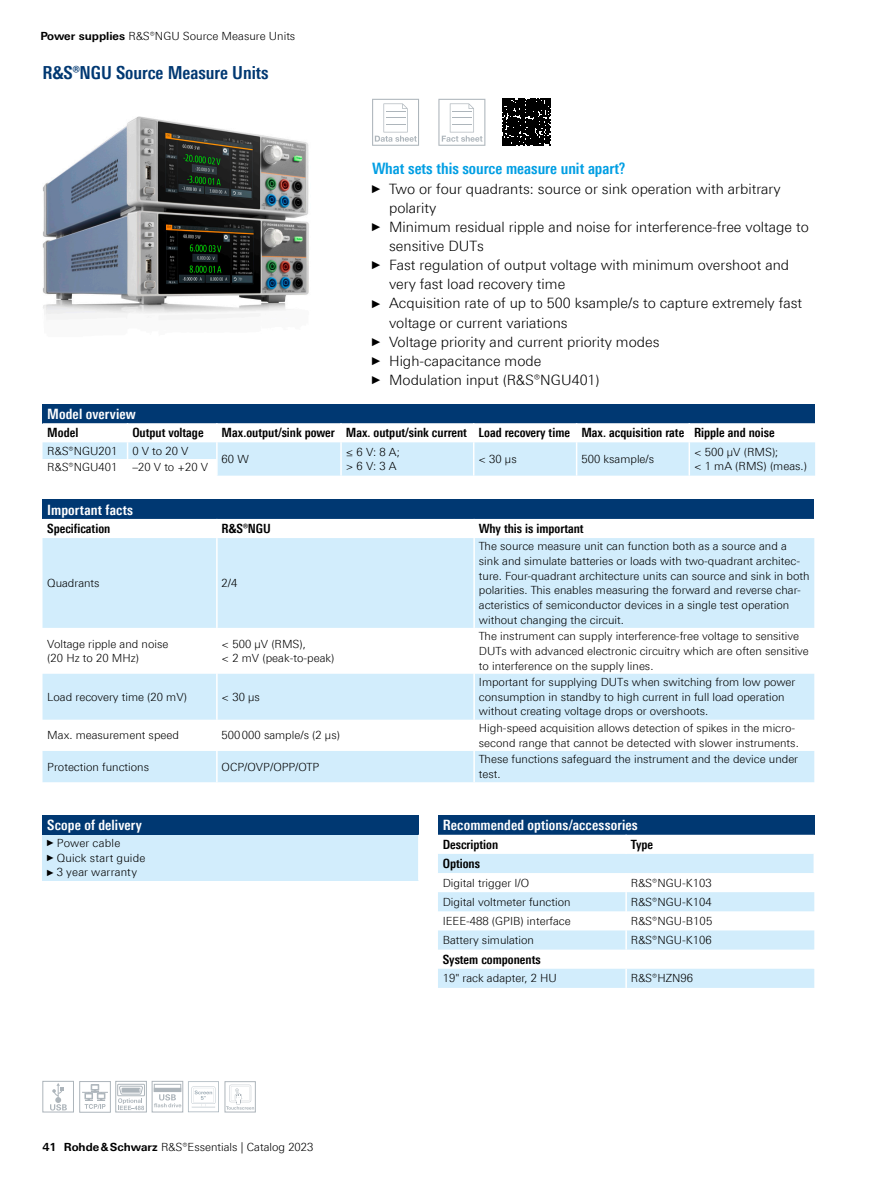
<style>
.page{position:relative;width:893px;height:1191px;background:#fff}
.page>*{position:absolute;margin:0;border:0;box-sizing:border-box;transform-origin:0 0}
.Mittlere_Headline{font:700 18px "Linotype Univers 620 Cn";color:#003872}
.Absatzfett_cyan{font:700 15.75px "Linotype Univers 620 Cn";color:#009ee3}
.t1{font:300 14.25px/19.2px "Linotype Univers 330";color:#000}
.Tabellenueberschrift{font:700 14.25px "Linotype Univers 620 Cn";letter-spacing:.01em;color:#fff}
.Tabellefett{font:700 12.75px "Linotype Univers 620 Cn";color:#000}
.Tabelletext{font:300 11.25px/14.7px "Linotype Univers 330";color:#000}
.s1{font-family:"Linotype Univers 630";font-weight:700}
.s2{font-family:"Arial Narrow";font-weight:400;font-size:11.4px}
.s3{font-family:"Arial Narrow";font-weight:400;font-size:9px}
</style>
<div class="page">
<img style="left:42px;top:116px;width:267px;height:204px">
<svg style="left:372px;top:99px;width:47px;height:47px"></svg>
<svg style="left:438px;top:99px;width:47px;height:47px"></svg>
<svg style="left:503px;top:98px;width:47px;height:47px;background:#181818"></svg>
<div style="left:438px;top:815px;width:376px;height:19px;background:#003872"></div>
<svg style="left:438px;top:834px;width:376px;height:1px"></svg>
<svg style="left:438px;top:854px;width:376px;height:134px;fill:#d2edfc"></svg>
<hr style="left:625px;top:834px;width:2px;height:20px;background:#fff">
<svg style="left:625px;top:873px;width:2px;height:76px"></svg>
<hr style="left:625px;top:968px;width:2px;height:20px;background:#fff">
<div style="left:43px;top:815px;width:376px;height:19px;background:#003872"></div>
<div style="left:43px;top:834px;width:376px;height:46px;background:#d2edfc"></div>
<hr style="left:418px;top:834px;width:2px;height:46px;background:#fff">
<div style="left:43px;top:500px;width:771px;height:19px;background:#003872"></div>
<svg style="left:43px;top:538px;width:771px;height:244px;fill:#d2edfc"></svg>
<hr style="left:216px;top:538px;width:2px;height:90px;background:#fff">
<hr style="left:473px;top:538px;width:2px;height:90px;background:#fff">
<hr style="left:216px;top:628px;width:2px;height:46px;background:#fff">
<hr style="left:473px;top:628px;width:2px;height:46px;background:#fff">
<hr style="left:216px;top:674px;width:2px;height:45px;background:#fff">
<hr style="left:473px;top:674px;width:2px;height:45px;background:#fff">
<hr style="left:216px;top:719px;width:2px;height:32px;background:#fff">
<hr style="left:473px;top:719px;width:2px;height:32px;background:#fff">
<hr style="left:216px;top:751px;width:2px;height:31px;background:#fff">
<hr style="left:473px;top:751px;width:2px;height:31px;background:#fff">
<div style="left:43px;top:404px;width:772px;height:19px;background:#003872"></div>
<svg style="left:43px;top:423px;width:772px;height:52px"></svg>
<div style="left:79px;top:1081px;width:32px;height:31px;border:1px solid #adb5bb"></div>
<div style="left:91px;top:1084px;width:8px;height:6px;border:1px solid #adb5bb"></div>
<svg style="left:82px;top:1085px;width:26px;height:23px"></svg>
<svg style="left:50px;top:1083px;width:17px;height:27px"></svg>
<div style="left:42px;top:1081px;width:32px;height:31px;border:1px solid #adb5bb"></div>
<div style="left:115px;top:1081px;width:32px;height:31px;border:1px solid #adb5bb"></div>
<div style="left:117px;top:1084px;width:28px;height:12px;border:1px solid #adb5bb"></div>
<svg style="left:118px;top:1085px;width:26px;height:25px"></svg>
<div style="left:154px;top:1084px;width:27px;height:7px;background:#f6f7f8"></div>
<div style="left:154px;top:1084px;width:27px;height:8px;border:1px solid #adb5bb"></div>
<div style="left:154px;top:1088px;width:27px;height:3px;border:1px solid #adb5bb"></div>
<div style="left:152px;top:1081px;width:31px;height:31px;border:1px solid #adb5bb"></div>
<svg style="left:154px;top:1094px;width:27px;height:13px"></svg>
<svg style="left:188px;top:1081px;width:31px;height:31px"></svg>
<div style="left:225px;top:1081px;width:31px;height:31px;border:1px solid #adb5bb"></div>
<svg style="left:226px;top:1084px;width:28px;height:25px"></svg>
<p class="Tabelletext" style="left:40px;top:29px;width:256px"><span class="s1">Power supplies</span> R&amp;S®NGU Source Measure Units</p>
<p class="Mittlere_Headline" style="left:43px;top:62px;width:228px">R&amp;S®NGU Source Measure Units</p>
<p class="Absatzfett_cyan" style="left:372px;top:159px;width:255px">What sets this source measure unit apart?</p>
<p class="t1" style="left:389px;top:179px;width:393px;text-indent:-17px"><span class="s2">►</span> Two or four quadrants: source or sink operation with arbitrary polarity</p>
<p class="t1" style="left:389px;top:217px;width:421px;text-indent:-17px"><span class="s2">►</span> Minimum residual ripple and noise for interference-free voltage to sensitive DUTs</p>
<p class="t1" style="left:389px;top:255px;width:402px;text-indent:-17px"><span class="s2">►</span> Fast regulation of output voltage with minimum overshoot and very fast load recovery time</p>
<p class="t1" style="left:389px;top:293px;width:415px;text-indent:-17px"><span class="s2">►</span> Acquisition rate of up to 500 ksample/s to capture extremely fast voltage or current variations</p>
<p class="t1" style="left:372px;top:332px;width:289px"><span class="s2">►</span> Voltage priority and current priority modes</p>
<p class="t1" style="left:372px;top:351px;width:171px"><span class="s2">►</span> High-capacitance mode</p>
<p class="t1" style="left:372px;top:370px;width:229px"><span class="s2">►</span> Modulation input (R&amp;S®NGU401)</p>
<p class="Tabellenueberschrift" style="left:47px;top:405px;width:90px">Model overview</p>
<p class="Tabellefett" style="left:47px;top:425px;width:33px">Model</p>
<p class="Tabellefett" style="left:132px;top:425px;width:73px">Output voltage</p>
<p class="Tabellefett" style="left:222px;top:425px;width:115px">Max.output/sink power</p>
<p class="Tabellefett" style="left:346px;top:425px;width:123px">Max. output/sink current</p>
<p class="Tabellefett" style="left:478px;top:425px;width:93px">Load recovery time</p>
<p class="Tabellefett" style="left:581px;top:425px;width:104px">Max. acquisition rate</p>
<p class="Tabellefett" style="left:694px;top:425px;width:82px">Ripple and noise</p>
<p class="Tabelletext" style="left:47px;top:443px;width:72px">R&amp;S®NGU201</p>
<p class="Tabelletext" style="left:132px;top:443px;width:58px">0 V to 20 V</p>
<p class="Tabelletext" style="left:222px;top:451px;width:29px">60 W</p>
<p class="Tabelletext" style="left:346px;top:444px;width:56px">≤ 6 V: 8 A;</p>
<p class="Tabelletext" style="left:346px;top:459px;width:52px">&gt; 6 V: 3 A</p>
<p class="Tabelletext" style="left:694px;top:444px;width:86px">&lt; 500 μV (RMS);</p>
<p class="Tabelletext" style="left:478px;top:451px;width:40px">&lt; 30 μs</p>
<p class="Tabelletext" style="left:581px;top:451px;width:74px">500 ksample/s</p>
<p class="Tabelletext" style="left:47px;top:460px;width:72px">R&amp;S®NGU401</p>
<p class="Tabelletext" style="left:132px;top:460px;width:77px">–20 V to +20 V</p>
<p class="Tabelletext" style="left:694px;top:459px;width:114px">&lt; 1 mA (RMS) (meas.)</p>
<p class="Tabellenueberschrift" style="left:47px;top:501px;width:87px">Important facts</p>
<p class="Tabellefett" style="left:47px;top:521px;width:65px">Specification</p>
<p class="Tabellefett" style="left:222px;top:521px;width:51px">R&amp;S®NGU</p>
<p class="Tabellefett" style="left:479px;top:521px;width:106px">Why this is important</p>
<p class="Tabelletext" style="left:47px;top:575px;width:54px">Quadrants</p>
<p class="Tabelletext" style="left:222px;top:575px;width:17px">2/4</p>
<p class="Tabelletext" style="left:47px;top:636px;width:123px">Voltage ripple and noise</p>
<p class="Tabelletext" style="left:47px;top:651px;width:93px">(20 Hz to 20 MHz)</p>
<p class="Tabelletext" style="left:222px;top:636px;width:86px">&lt; 500 μV (RMS),</p>
<p class="Tabelletext" style="left:222px;top:651px;width:114px">&lt; 2 mV (peak-to-peak)</p>
<p class="Tabelletext" style="left:47px;top:689px;width:141px">Load recovery time (20 mV)</p>
<p class="Tabelletext" style="left:222px;top:689px;width:40px">&lt; 30 µs</p>
<p class="Tabelletext" style="left:479px;top:539px;width:332px">The source measure unit can function both as a source and a sink and simulate batteries or loads with two-quadrant architec&shy;ture. Four-quadrant architecture units can source and sink in both polarities. This enables measuring the forward and reverse char&shy;acteristics of semiconductor devices in a single test operation without changing the circuit.</p>
<p class="Tabelletext" style="left:479px;top:629px;width:331px">The instrument can supply interference-free voltage to sensitive<br>DUTs with advanced electronic circuitry which are often sensitive to interference on the supply lines.</p>
<p class="Tabelletext" style="left:479px;top:674px;width:318px">Important for supplying DUTs when switching from low power consumption in standby to high current in full load operation without creating voltage drops or overshoots.</p>
<p class="Tabelletext" style="left:47px;top:728px;width:133px">Max. measurement speed</p>
<p class="Tabelletext" style="left:222px;top:728px;width:120px">500000 sample/s (2 µs)</p>
<p class="Tabelletext" style="left:479px;top:720px;width:321px">High-speed acquisition allows detection of spikes in the micro&shy;second range that cannot be detected with slower instruments.</p>
<p class="Tabelletext" style="left:47px;top:759px;width:103px">Protection functions</p>
<p class="Tabelletext" style="left:222px;top:759px;width:99px">OCP/OVP/OPP/OTP</p>
<p class="Tabelletext" style="left:479px;top:752px;width:321px">These functions safeguard the instrument and the device under test.</p>
<p class="Tabellenueberschrift" style="left:47px;top:816px;width:96px">Scope of delivery</p>
<p class="Tabelletext" style="left:47px;top:835px;width:75px"><span class="s3">►</span>Power cable</p>
<p class="Tabelletext" style="left:47px;top:850px;width:100px"><span class="s3">►</span>Quick start guide</p>
<p class="Tabelletext" style="left:47px;top:865px;width:91px"><span class="s3">►</span>3 year warranty</p>
<p class="Tabelletext" style="left:43px;top:1139px;width:272px"><span class="s1">41 Rohde&amp;Schwarz</span> R&amp;S®Essentials | Catalog 2023</p>
<p class="Tabellenueberschrift" style="left:443px;top:816px;width:196px">Recommended options/accessories</p>
<p class="Tabellefett" style="left:443px;top:837px;width:57px">Description</p>
<p class="Tabellefett" style="left:631px;top:837px;width:24px">Type</p>
<p class="Tabellefett" style="left:443px;top:856px;width:39px">Options</p>
<p class="Tabelletext" style="left:443px;top:875px;width:88px">Digital trigger I/O</p>
<p class="Tabelletext" style="left:631px;top:875px;width:82px">R&amp;S®NGU-K103</p>
<p class="Tabelletext" style="left:443px;top:894px;width:129px">Digital voltmeter function</p>
<p class="Tabelletext" style="left:631px;top:894px;width:82px">R&amp;S®NGU-K104</p>
<p class="Tabelletext" style="left:443px;top:913px;width:129px">IEEE-488 (GPIB) interface</p>
<p class="Tabelletext" style="left:631px;top:913px;width:83px">R&amp;S®NGU-B105</p>
<p class="Tabelletext" style="left:443px;top:932px;width:93px">Battery simulation</p>
<p class="Tabelletext" style="left:631px;top:932px;width:82px">R&amp;S®NGU-K106</p>
<p class="Tabellefett" style="left:443px;top:951px;width:99px">System components</p>
<p class="Tabelletext" style="left:443px;top:971px;width:116px">19" rack adapter, 2 HU</p>
<p class="Tabelletext" style="left:631px;top:971px;width:64px">R&amp;S®HZN96</p>
</div>
